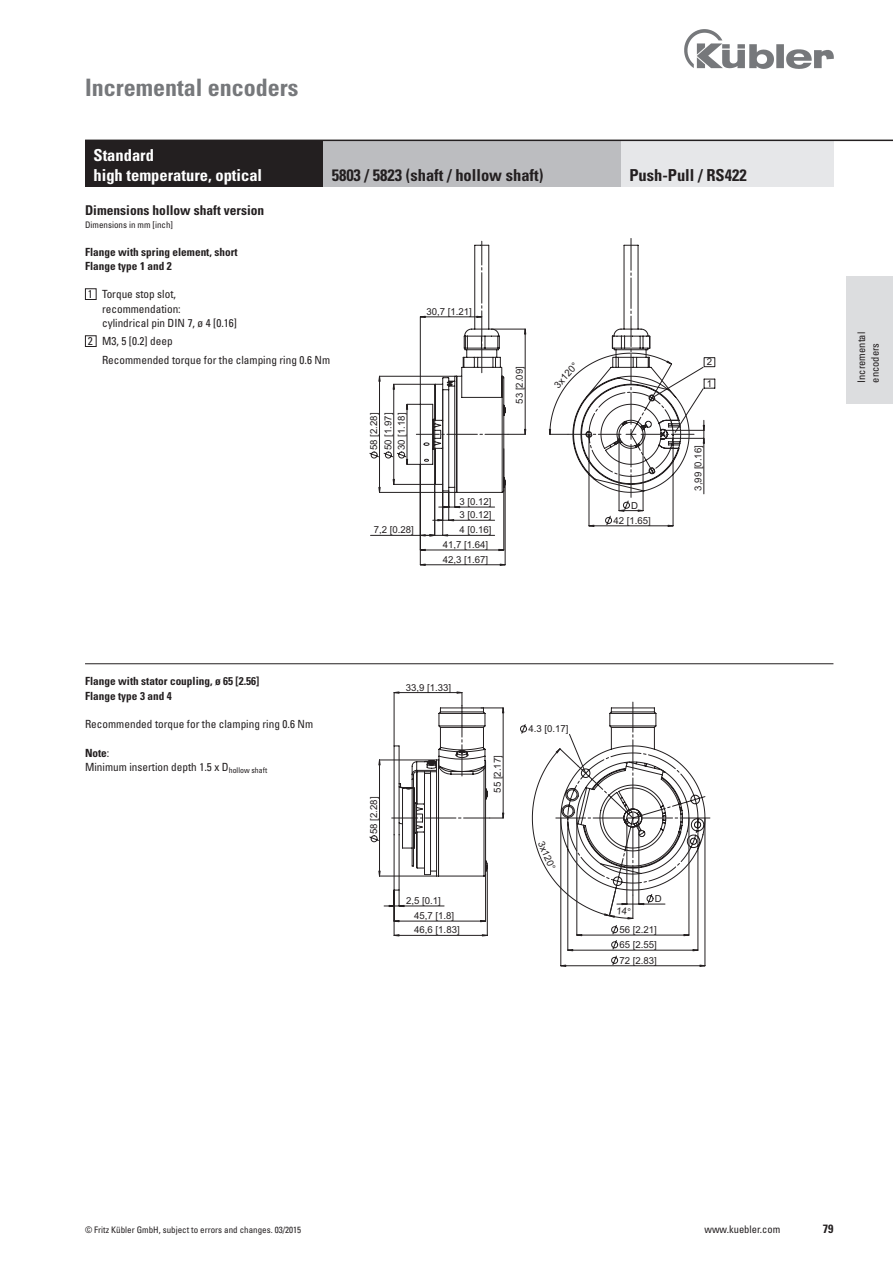
<style>
.page{position:relative;width:893px;height:1263px;background:#fff}
.page>*{position:absolute;margin:0;border:0;box-sizing:border-box;transform-origin:0 0}
.t1{font:700 condensed 24px "Univers";color:#76787b}
.t2{font:700 condensed 16.5px "Univers";color:#231f20}
.Head_weiß{font:700 condensed 16.5px "Univers";color:#fff}
.Bestellschlüssel{font:700 condensed 13.5px "Univers";color:#231f20}
.t3{font:700 condensed 12px "Univers";color:#231f20}
.Bestellschlüssel-2{font:condensed 11.25px/14.2px "Univers";color:#231f20}
.Bestellschlüssel-3{font:700 condensed 11.25px "Univers";color:#231f20}
.t4{font:condensed 10.5px/13.5px "Univers";color:#231f20}
.t5{font:9.6px/13.2px "Arial";color:#231f20}
.Fußnote{font:condensed 9px "Univers";color:#231f20}
.s1{font-weight:400}
</style>
<div class="page">
<img style="left:685px;top:30px;width:148px;height:38px">
<svg style="left:369px;top:241px;width:157px;height:324px"></svg>
<svg style="left:549px;top:238px;width:166px;height:288px"></svg>
<svg style="left:394px;top:707px;width:311px;height:244px"></svg>
<svg style="left:611px;top:940px;width:7px;height:9px"></svg>
<hr style="left:633px;top:702px;width:1px;height:30px;background:#231f20">
<hr style="left:643px;top:818px;width:30px;height:1px;background:#231f20">
<hr style="left:680px;top:818px;width:30px;height:1px;background:#231f20">
<svg style="left:611px;top:925px;width:7px;height:9px"></svg>
<hr style="left:689px;top:818px;width:1px;height:117px;background:#231f20">
<hr style="left:577px;top:935px;width:112px;height:1px;background:#231f20">
<hr style="left:577px;top:818px;width:1px;height:117px;background:#231f20">
<svg style="left:611px;top:956px;width:7px;height:9px"></svg>
<hr style="left:561px;top:965px;width:144px;height:1px;background:#231f20">
<hr style="left:705px;top:818px;width:1px;height:148px;background:#231f20">
<hr style="left:561px;top:818px;width:1px;height:148px;background:#231f20">
<hr style="left:627px;top:904px;width:38px;height:1px;background:#231f20">
<hr style="left:462px;top:745px;width:1px;height:31px;background:#231f20">
<hr style="left:462px;top:706px;width:1px;height:31px;background:#231f20">
<hr style="left:425px;top:818px;width:31px;height:1px;background:#231f20">
<svg style="left:392px;top:818px;width:31px;height:1px"></svg>
<hr style="left:394px;top:692px;width:68px;height:1px;background:#231f20">
<hr style="left:394px;top:906px;width:50px;height:1px;background:#231f20">
<hr style="left:379px;top:760px;width:58px;height:1px;background:#231f20">
<hr style="left:379px;top:760px;width:1px;height:116px;background:#231f20">
<hr style="left:379px;top:876px;width:58px;height:1px;background:#231f20">
<hr style="left:485px;top:874px;width:1px;height:47px;background:#231f20">
<hr style="left:394px;top:921px;width:92px;height:1px;background:#231f20">
<hr style="left:487px;top:867px;width:1px;height:68px;background:#231f20">
<hr style="left:394px;top:935px;width:93px;height:1px;background:#231f20">
<hr style="left:394px;top:890px;width:1px;height:45px;background:#231f20">
<hr style="left:394px;top:693px;width:1px;height:53px;background:#231f20">
<svg style="left:369px;top:835px;width:10px;height:7px"></svg>
<hr style="left:503px;top:708px;width:1px;height:110px;background:#231f20">
<svg style="left:384px;top:890px;width:20px;height:17px"></svg>
<svg style="left:457px;top:692px;width:6px;height:14px"></svg>
<svg style="left:458px;top:813px;width:46px;height:6px"></svg>
<svg style="left:481px;top:708px;width:22px;height:5px"></svg>
<hr style="left:85px;top:663px;width:748px;height:1px;background:#231f20">
<div style="left:846px;top:276px;width:47px;height:128px;background:#dcdddf"></div>
<div style="left:85px;top:288px;width:12px;height:12px;border:1px solid #231f20"></div>
<div style="left:85px;top:335px;width:12px;height:12px;border:1px solid #231f20"></div>
<div style="left:621px;top:140px;width:212px;height:47px;background:#e6e7e9"></div>
<div style="left:85px;top:140px;width:238px;height:47px;background:#231f20"></div>
<div style="left:323px;top:140px;width:298px;height:47px;background:#bcbdc0"></div>
<hr style="left:85px;top:140px;width:808px;height:1px;background:#231f20">
<svg style="left:520px;top:724px;width:133px;height:195px"></svg>
<p class="t1" style="left:85px;top:72px;width:215px">Incremental encoders</p>
<p class="Head_weiß" style="left:94px;top:145px;width:62px">Standard</p>
<p class="Head_weiß" style="left:94px;top:165px;width:170px">high temperature, optical</p>
<p class="t2" style="left:332px;top:165px;width:213px">5803 / 5823 (shaft / hollow shaft)</p>
<p class="Bestellschlüssel" style="left:85px;top:202px;width:181px">Dimensions hollow shaft version</p>
<p class="Fußnote" style="left:85px;top:219px;width:89px">Dimensions in mm [inch]</p>
<p class="Bestellschlüssel-3" style="left:85px;top:245px;width:154px">Flange with spring element, short</p>
<p class="Bestellschlüssel-3" style="left:85px;top:259px;width:88px">Flange type 1 and 2</p>
<p class="Bestellschlüssel-2" style="left:88px;top:287px;width:6px">1</p>
<p class="Bestellschlüssel-2" style="left:102px;top:287px;width:75px">Torque stop slot,</p>
<p class="Bestellschlüssel-2" style="left:102px;top:301px;width:136px">recommendation:<br>cylindrical pin DIN 7, ø 4 [0.16]</p>
<p class="Bestellschlüssel-2" style="left:88px;top:334px;width:6px">2</p>
<p class="Bestellschlüssel-2" style="left:102px;top:334px;width:72px">M3, 5 [0.2] deep</p>
<p class="Bestellschlüssel-2" style="left:102px;top:353px;width:230px">Recommended torque for the clamping ring 0.6 Nm</p>
<p class="t5" style="left:426px;top:305px;width:47px">30,7 [1.21]</p>
<p class="t5" style="left:367px;top:450px;width:39px;rotate:-90deg">58 [2.28]</p>
<p class="t5" style="left:382px;top:450px;width:39px;rotate:-90deg">50 [1.97]<br>30 [1.18]</p>
<p class="t5" style="left:513px;top:404px;width:39px;rotate:-90deg">53 [2.09]</p>
<p class="t5" style="left:551px;top:382px;width:32px;rotate:-48deg">3x120°</p>
<p class="t5" style="left:459px;top:495px;width:34px">3 [0.12]</p>
<p class="t5" style="left:459px;top:508px;width:34px">3 [0.12]</p>
<p class="t5" style="left:374px;top:523px;width:42px">7,2 [0.28]</p>
<p class="t5" style="left:459px;top:523px;width:34px">4 [0.16]</p>
<p class="t5" style="left:443px;top:553px;width:47px">42,3 [1.67]</p>
<p class="t5" style="left:443px;top:538px;width:47px">41,7 [1.64]</p>
<p class="t2" style="left:629px;top:165px;width:119px">Push-Pull / RS422</p>
<p class="t5" style="left:707px;top:355px;width:7px">2</p>
<p class="t5" style="left:707px;top:377px;width:7px">1</p>
<p class="t5" style="left:631px;top:499px;width:8px">D</p>
<p class="t5" style="left:613px;top:514px;width:39px">42 [1.65]</p>
<p class="t5" style="left:692px;top:491px;width:47px;rotate:-90deg">3,99 [0.16]</p>
<p class="Bestellschlüssel-3" style="left:85px;top:674px;width:176px">Flange with stator coupling, ø 65 [2.56]</p>
<p class="Bestellschlüssel-3" style="left:85px;top:689px;width:88px">Flange type 3 and 4</p>
<p class="Bestellschlüssel-2" style="left:85px;top:717px;width:230px">Recommended torque for the clamping ring 0.6 Nm</p>
<p class="Bestellschlüssel-3" style="left:85px;top:746px;width:26px">Note<span class="s1">:</span></p>
<p class="Bestellschlüssel-2" style="left:85px;top:760px;width:184px">Minimum insertion depth 1.5 x D<sub>hollow</sub> <sub>shaft</sub></p>
<p class="t5" style="left:406px;top:681px;width:47px">33,9 [1.33]</p>
<p class="t5" style="left:367px;top:834px;width:39px;rotate:-90deg">58 [2.28]</p>
<p class="t5" style="left:406px;top:894px;width:36px">2,5 [0.1]</p>
<p class="t5" style="left:414px;top:909px;width:47px;line-height:14.2px">45,7 [1.8]<br>46,6 [1.83]</p>
<p class="t5" style="left:491px;top:793px;width:39px;rotate:-90deg">55 [2.17]</p>
<p class="t5" style="left:528px;top:722px;width:42px">4.3 [0.17]</p>
<p class="t5" style="left:547px;top:839px;width:32px;rotate:67deg">3 1x 20°</p>
<p class="t5" style="left:655px;top:892px;width:8px">D</p>
<p class="t5" style="left:619px;top:923px;width:39px">56 [2.21]</p>
<p class="t5" style="left:619px;top:954px;width:39px">72 [2.83]</p>
<p class="t5" style="left:619px;top:938px;width:39px">65 [2.55]</p>
<p class="t4" style="left:855px;top:383px;width:52px;rotate:-90deg">Incremental encoders</p>
<p class="Fußnote" style="left:85px;top:1224px;width:218px">© Fritz Kübler GmbH, subject to errors and changes. 03/2015</p>
<p class="t4" style="left:704px;top:1222px;width:77px">www.kuebler.com</p>
<p class="t3" style="left:823px;top:1221px;width:12px">79</p>
</div>
